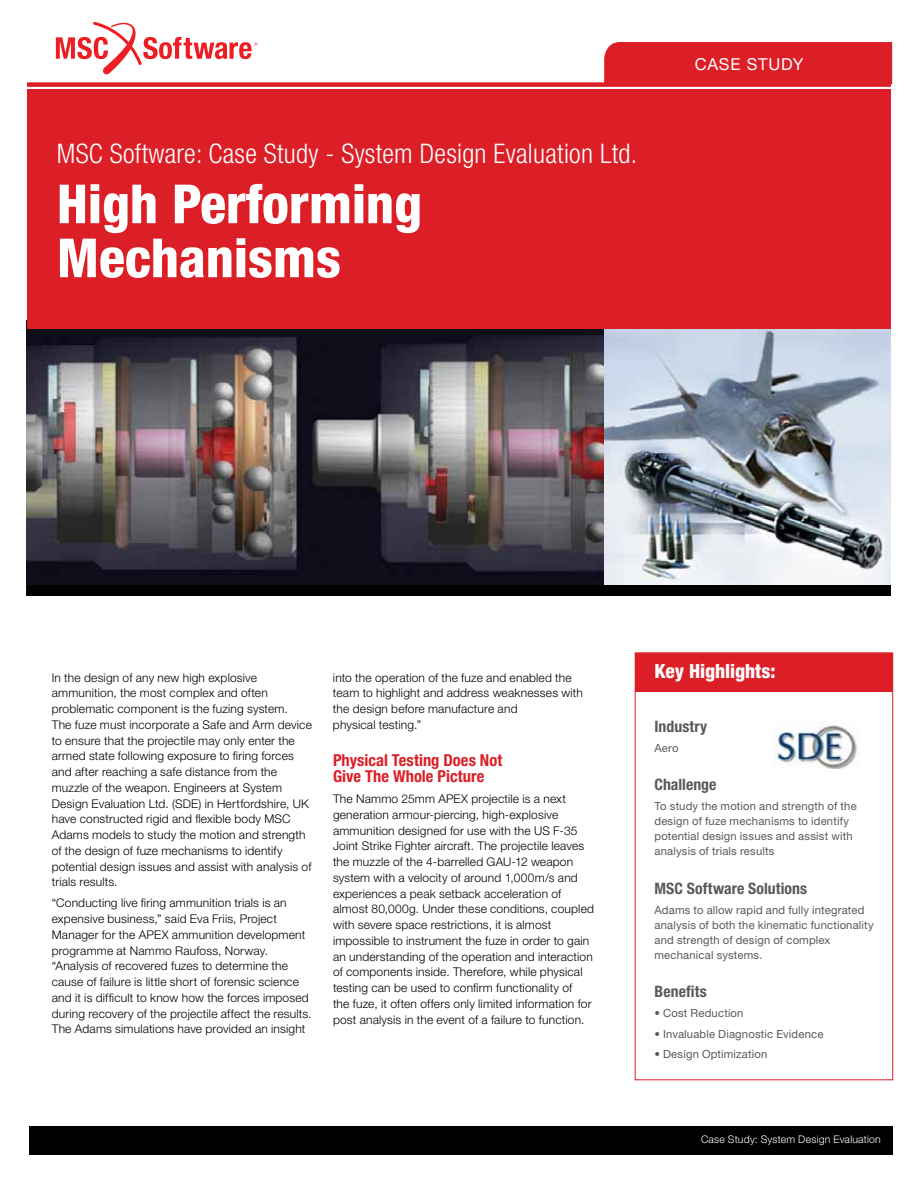
<style>
.page{position:relative;width:918px;height:1188px;background:#fff}
.page>*{position:absolute;margin:0;border:0;box-sizing:border-box;transform-origin:0 0}
.t1{font:800 condensed 54px/54px "Helvetica Neue LT Pro";color:#fff}
.t2{font:300 condensed 27px "Helvetica Neue LT Pro";letter-spacing:.01em;color:#fff}
.t3{font:800 condensed 19.5px "Helvetica Neue LT Pro";letter-spacing:-.005em;color:#fff}
.t4{font:700 condensed 16.5px/15.8px "Helvetica Neue LT Pro";letter-spacing:.005em;color:#dc1f26}
.t5{font:16.5px "Helvetica Neue LT Pro";letter-spacing:.045em;color:#fff}
.t6{font:700 condensed 15.75px "Helvetica Neue LT Pro";letter-spacing:.005em;color:#58595b}
.t7{font:300 12px/15.8px "Helvetica Neue LT Pro";letter-spacing:.015em;color:#000}
.t8{font:11.25px/15px "Helvetica Neue LT Pro";letter-spacing:.015em;color:#58595b}
.t9{font:300 10.5px "Helvetica Neue LT Pro";letter-spacing:.02em;color:#fff}
</style>
<div class="page">
<img style="left:27px;top:328px;width:577px;height:257px">
<svg style="left:56px;top:21px;width:201px;height:54px"></svg>
<img style="left:604px;top:328px;width:287px;height:257px">
<div style="left:27px;top:585px;width:864px;height:11px;background:#000"></div>
<div style="left:27px;top:82px;width:864px;height:5px;background:#dc1f26"></div>
<div style="left:604px;top:42px;width:288px;height:42px;background:#dc1f26"></div>
<div style="left:27px;top:89px;width:864px;height:239px;background:#dc1f26"></div>
<div style="left:635px;top:653px;width:258px;height:39px;background:#dc1f26"></div>
<div style="left:635px;top:653px;width:258px;height:427px;border:1px solid #dc1f26"></div>
<div style="left:29px;top:1126px;width:864px;height:29px;background:#000"></div>
<img style="left:773px;top:723px;width:85px;height:46px">
<h2 class="t2" style="left:57px;top:138px;width:582px">MSC Software: Case Study - System Design Evaluation Ltd.</h2>
<h1 class="t1" style="left:57px;top:176px;width:367px">High Performing<br>Mechanisms</h1>
<h3 class="t5" style="left:695px;top:54px;width:110px">CASE STUDY</h3>
<p class="t7" style="left:52px;top:669px;width:262px">In the design of any new high explosive ammunition, the most complex and often problematic component is the fuzing system.<br>The fuze must incorporate a Safe and Arm device to ensure that the projectile may only enter the armed state following exposure to firing forces and after reaching a safe distance from the muzzle of the weapon. Engineers at System Design Evaluation Ltd. (SDE) in Hertfordshire, UK have constructed rigid and flexible body MSC Adams models to study the motion and strength of the design of fuze mechanisms to identify potential design issues and assist with analysis of trials results.</p>
<p class="t7" style="left:52px;top:895px;width:261px">“Conducting live firing ammunition trials is an expensive business,” said Eva Friis, Project Manager for the APEX ammunition development programme at Nammo Raufoss, Norway. “Analysis of recovered fuzes to determine the cause of failure is little short of forensic science and it is difficult to know how the forces imposed during recovery of the projectile affect the results.<br>The Adams simulations have provided an insight</p>
<p class="t7" style="left:333px;top:669px;width:252px">into the operation of the fuze and enabled the team to highlight and address weaknesses with the design before manufacture and<br>physical testing.”</p>
<h3 class="t4" style="left:333px;top:753px;width:171px">Physical Testing Does Not<br>Give The Whole Picture</h3>
<p class="t7" style="left:333px;top:791px;width:263px">The Nammo 25mm APEX projectile is a next generation armour-piercing, high-explosive ammunition designed for use with the US F-35<br>Joint Strike Fighter aircraft. The projectile leaves the muzzle of the 4-barrelled GAU-12 weapon system with a velocity of around 1,000m/s and experiences a peak setback acceleration of almost 80,000g. Under these conditions, coupled with severe space restrictions, it is almost impossible to instrument the fuze in order to gain an understanding of the operation and interaction of components inside. Therefore, while physical testing can be used to confirm functionality of<br>the fuze, it often offers only limited information for post analysis in the event of a failure to function.</p>
<h3 class="t3" style="left:655px;top:660px;width:123px">Key Highlights:</h3>
<h3 class="t6" style="left:655px;top:716px;width:54px">Industry</h3>
<p class="t8" style="left:655px;top:740px;width:26px">Aero</p>
<h3 class="t6" style="left:655px;top:775px;width:64px">Challenge</h3>
<p class="t8" style="left:655px;top:799px;width:204px">To study the motion and strength of the design of fuze mechanisms to identify potential design issues and assist with analysis of trials results</p>
<h3 class="t6" style="left:655px;top:878px;width:154px">MSC Software Solutions</h3>
<p class="t8" style="left:655px;top:902px;width:221px">Adams to allow rapid and fully integrated analysis of both the kinematic functionality and strength of design of complex mechanical systems.</p>
<h3 class="t6" style="left:655px;top:982px;width:54px">Benefits</h3>
<p class="t8" style="left:655px;top:1006px;width:91px">• Cost Reduction</p>
<p class="t8" style="left:655px;top:1026px;width:170px">• Invaluable Diagnostic Evidence</p>
<p class="t8" style="left:655px;top:1046px;width:114px">• Design Optimization</p>
<p class="t9" style="left:701px;top:1133px;width:181px">Case Study: System Design Evaluation</p>
</div>
